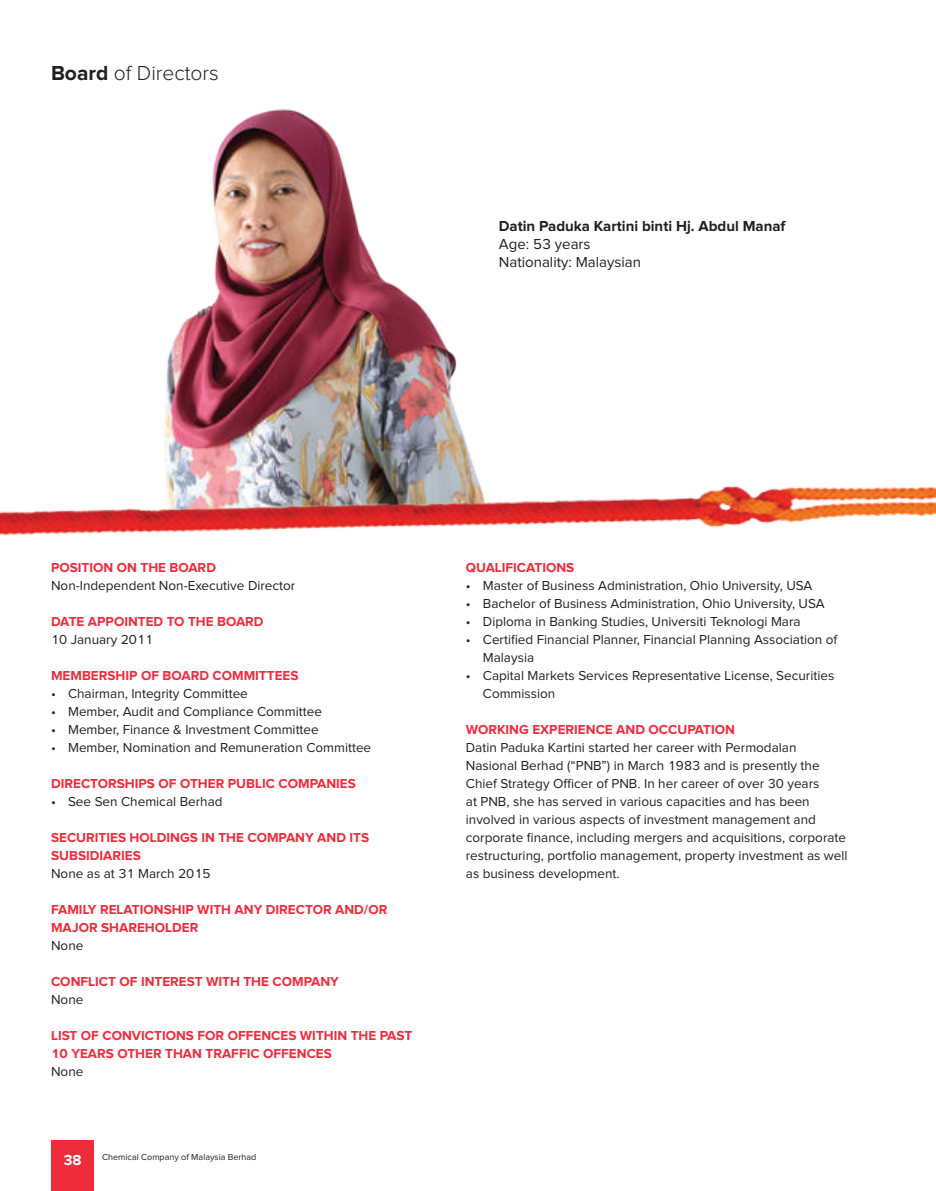
<style>
.page{position:relative;width:936px;height:1191px;background:#fff}
.page>*{position:absolute;margin:0;border:0;box-sizing:border-box;transform-origin:0 0}
.t1{font:300 21px "Proxima Nova";color:#231f20}
.t2{font:700 15px "Proxima Nova";color:#231f20}
.t3{font:15px/18px "Proxima Nova";color:#231f20}
.t4{font:700 15px "Proxima Nova";color:#fff}
.t5{font:13.5px/18px "Proxima Nova";color:#231f20}
.t6{font:700 13.5px/18px "Proxima Nova";color:#ee2c3b}
.t7{font:9px "Proxima Nova";color:#231f20}
.s1{font-weight:700}
</style>
<div class="page">
<img style="left:165px;top:109px;width:297px;height:320px">
<img style="left:0;top:429px;width:935px;height:107px">
<div style="left:51px;top:1140px;width:43px;height:51px;background:#ee2c3b"></div>
<h1 class="t1" style="left:51px;top:64px;width:169px"><span class="s1">Board</span> of Directors</h1>
<p class="t2" style="left:499px;top:219px;width:288px">Datin Paduka Kartini binti Hj. Abdul Manaf</p>
<p class="t3" style="left:499px;top:235px;width:144px">Age: 53 years<br>Nationality: Malaysian</p>
<p class="t6" style="left:51px;top:559px;width:166px">POSITION ON THE BOARD</p>
<p class="t5" style="left:51px;top:577px;width:246px">Non-Independent Non-Executive Director</p>
<p class="t6" style="left:51px;top:613px;width:214px">DATE APPOINTED TO THE BOARD</p>
<p class="t5" style="left:51px;top:631px;width:104px">10 January 2011</p>
<p class="t6" style="left:51px;top:667px;width:249px">MEMBERSHIP OF BOARD COMMITTEES</p>
<p class="t5" style="left:51px;top:685px;width:198px">• Chairman, Integrity Committee</p>
<p class="t5" style="left:51px;top:703px;width:272px">• Member, Audit and Compliance Committee</p>
<p class="t5" style="left:51px;top:721px;width:269px">• Member, Finance &amp; Investment Committee</p>
<p class="t5" style="left:51px;top:739px;width:321px">• Member, Nomination and Remuneration Committee</p>
<p class="t6" style="left:51px;top:775px;width:306px">DIRECTORSHIPS OF OTHER PUBLIC COMPANIES</p>
<p class="t5" style="left:51px;top:793px;width:173px">• See Sen Chemical Berhad</p>
<p class="t6" style="left:51px;top:829px;width:319px">SECURITIES HOLDINGS IN THE COMPANY AND ITS<br>SUBSIDIARIES</p>
<p class="t5" style="left:51px;top:865px;width:161px">None as at 31 March 2015</p>
<p class="t6" style="left:51px;top:901px;width:338px">FAMILY RELATIONSHIP WITH ANY DIRECTOR AND/OR<br>MAJOR SHAREHOLDER</p>
<p class="t5" style="left:51px;top:937px;width:34px">None</p>
<p class="t6" style="left:51px;top:973px;width:289px">CONFLICT OF INTEREST WITH THE COMPANY</p>
<p class="t5" style="left:51px;top:991px;width:34px">None</p>
<p class="t6" style="left:51px;top:1027px;width:362px">LIST OF CONVICTIONS FOR OFFENCES WITHIN THE PAST<br>10 YEARS OTHER THAN TRAFFIC OFFENCES</p>
<p class="t5" style="left:51px;top:1063px;width:34px">None</p>
<p class="t4" style="left:64px;top:1152px;width:19px">38</p>
<p class="t7" style="left:102px;top:1152px;width:156px">Chemical Company of Malaysia Berhad</p>
<p class="t6" style="left:466px;top:559px;width:110px">QUALIFICATIONS</p>
<p class="t5" style="left:466px;top:577px;width:348px">• Master of Business Administration, Ohio University, USA</p>
<p class="t5" style="left:466px;top:595px;width:360px">• Bachelor of Business Administration, Ohio University, USA</p>
<p class="t5" style="left:466px;top:613px;width:336px">• Diploma in Banking Studies, Universiti Teknologi Mara</p>
<p class="t5" style="left:483px;top:631px;width:356px;text-indent:-17px">• Certified Financial Planner, Financial Planning Association of<br>Malaysia</p>
<p class="t5" style="left:483px;top:667px;width:353px;text-indent:-17px">• Capital Markets Services Representative License, Securities<br>Commission</p>
<p class="t6" style="left:466px;top:721px;width:270px">WORKING EXPERIENCE AND OCCUPATION</p>
<p class="t5" style="left:466px;top:739px;width:383px">Datin Paduka Kartini started her career with Permodalan Nasional Berhad (“PNB”) in March 1983 and is presently the Chief Strategy Officer of PNB. In her career of over 30 years<br>at PNB, she has served in various capacities and has been involved in various aspects of investment management and corporate finance, including mergers and acquisitions, corporate restructuring, portfolio management, property investment as well as business development.</p>
</div>
